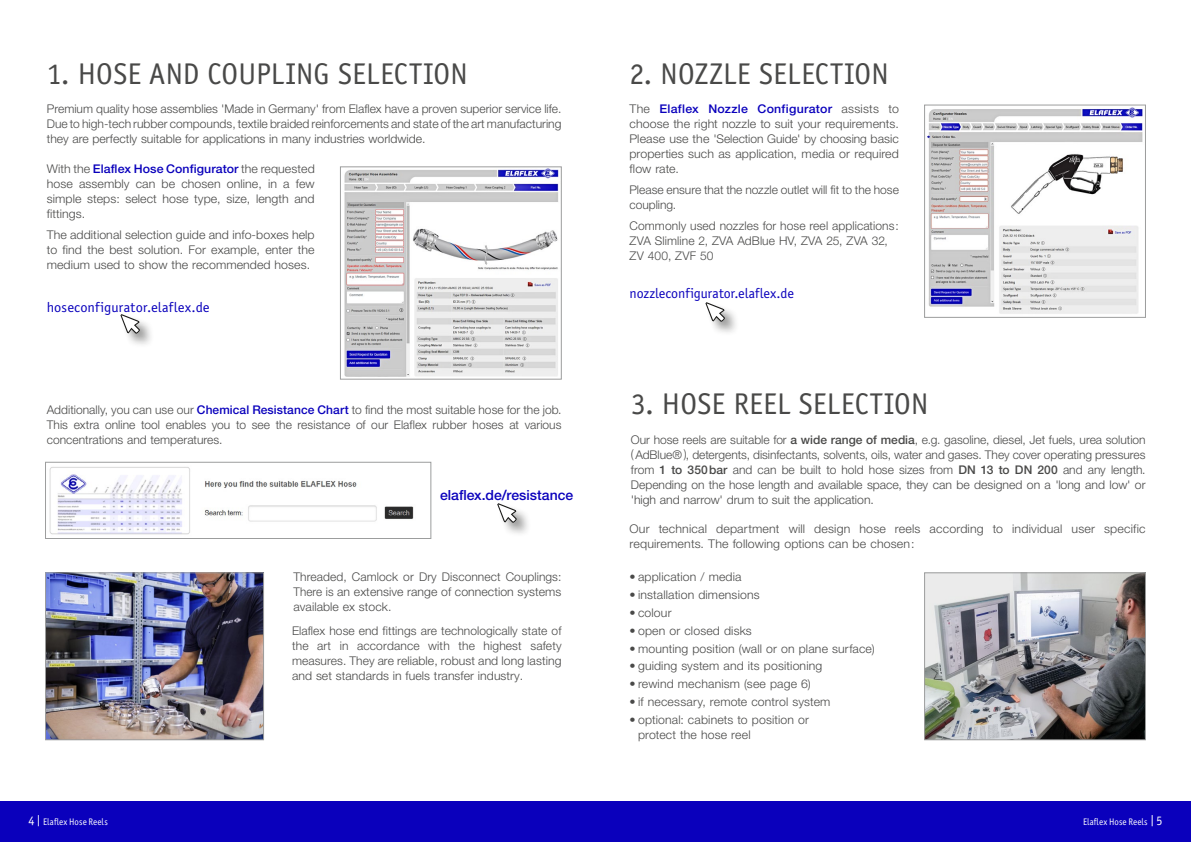
<style>
.page{position:relative;width:1191px;height:842px;background:#fff}
.page>*{position:absolute;margin:0;border:0;box-sizing:border-box;transform-origin:0 0}
.Longcopy_groß{font:30px "Officina Sans ITC Std";letter-spacing:.005em;color:#494948}
.Longcopy_klein{font:30px "Officina Sans ITC Std";letter-spacing:.01em;color:#494948}
.Longcopy_klein-2{font:14px "Officina Sans ITC Std";color:#0a00bc}
.Longcopy_groß-2{font:14px "Officina Sans ITC Std";letter-spacing:.01em;color:#0a00bc}
.Longcopy_klein-3{font:500 14px "Helvetica Neue LTW1 G";color:#0a00bc}
.Longcopy_groß-3{font:300 12px/15px "Helvetica Neue LTW1 G";letter-spacing:.005em;color:#494948;text-align:justify}
.Longcopy_klein-4{font:300 12px/15px "Helvetica Neue LTW1 G";letter-spacing:.01em;color:#494948}
.t1{font:9.5px "Officina Sans ITC Std";letter-spacing:.01em;color:#fff;scale:.93 1}
.s1{font-weight:500;color:#0a00bc}
.s2{font-weight:500}
.s3{font-size:13px}
</style>
<div class="page">
<div style="left:0;top:801px;width:1191px;height:41px;background:#0a00bc"></div>
<img style="left:926px;top:575px;width:217px;height:163px">
<div style="left:924px;top:573px;width:221px;height:167px;border:1px solid #9c9d9d"></div>
<div style="left:497px;top:503px;width:35px;height:35px;background:#1a1a18;opacity:.45"></div>
<svg style="left:497px;top:503px;width:20px;height:20px"></svg>
<img style="left:49px;top:467px;width:365px;height:68px">
<div style="left:45px;top:462px;width:386px;height:77px;border:1px solid #9c9d9d"></div>
<img style="left:344px;top:169px;width:215px;height:208px">
<img style="left:47px;top:575px;width:215px;height:163px">
<div style="left:45px;top:573px;width:219px;height:167px;border:1px solid #9c9d9d"></div>
<img style="left:927px;top:107px;width:216px;height:207px">
<div style="left:924px;top:105px;width:221px;height:212px;border:1px solid #9c9d9d"></div>
<div style="left:120px;top:314px;width:35px;height:35px;background:#1a1a18;opacity:.45"></div>
<svg style="left:120px;top:314px;width:20px;height:20px"></svg>
<div style="left:705px;top:302px;width:35px;height:35px;background:#1a1a18;opacity:.45"></div>
<svg style="left:705px;top:302px;width:20px;height:20px"></svg>
<p class="Longcopy_groß" style="left:47px;top:57px;width:422px">1. HOSE AND COUPLING SELECTION</p>
<p class="Longcopy_groß-3" style="left:47px;top:102px;width:516px">Premium quality hose assemblies 'Made in Germany' from Elaflex have a proven superior service life.<br>Due to high-tech rubber compounds, textile braided reinforcements and state of the art manufacturing they are perfectly suitable for applications in many industries worldwide.</p>
<p class="Longcopy_groß-3" style="left:47px;top:161px;width:269px">With the <span class="s1">Elaflex Hose Configurator</span> the requested hose assembly can be chosen online, in a few simple steps: select hose type, size, length and fittings.</p>
<p class="Longcopy_groß-3" style="left:47px;top:227px;width:269px">The additional selection guide and info-boxes help to find the best solution. For example, enter the medium used to show the recommended hoses.</p>
<p class="Longcopy_groß-2" style="left:47px;top:299px;width:164px">hoseconfigurator.elaflex.de</p>
<p class="Longcopy_groß-3" style="left:47px;top:402px;width:516px">Additionally, you can use our <span class="s1">Chemical Resistance Chart</span> to find the most suitable hose for the job.<br>This extra online tool enables you to see the resistance of our Elaflex rubber hoses at various concentrations and temperatures.</p>
<p class="Longcopy_klein-3" style="left:440px;top:486px;width:135px">elaflex.de/resistance</p>
<p class="Longcopy_groß-3" style="left:293px;top:569px;width:269px">Threaded, Camlock or Dry Disconnect Couplings:<br>There is an extensive range of connection systems available ex stock.</p>
<p class="Longcopy_klein-4" style="left:292px;top:623px;width:271px;text-align:justify">Elaflex hose end fittings are technologically state of the art in accordance with the highest safety measures. They are reliable, robust and long lasting and set standards in fuels transfer industry.</p>
<p class="Longcopy_klein" style="left:629px;top:57px;width:261px">2. NOZZLE SELECTION</p>
<p class="Longcopy_klein-4" style="left:629px;top:102px;width:271px;text-align:justify">The <span class="s1">Elaflex Nozzle Configurator</span> assists to choose the right nozzle to suit your requirements.<br>Please use the 'Selection Guide' by choosing basic properties such as application, media or required flow rate.</p>
<p class="Longcopy_klein-4" style="left:629px;top:182px;width:271px">Please ensure that the nozzle outlet will fit to the hose coupling.</p>
<p class="Longcopy_klein-4" style="left:629px;top:218px;width:271px">Commonly used nozzles for hose reel applications:</p>
<p class="Longcopy_klein-4" style="left:629px;top:233px;width:260px">ZVA Slimline 2, ZVA AdBlue HV, ZVA 25, ZVA 32,<br>ZV 400, ZVF 50</p>
<p class="Longcopy_klein-2" style="left:629px;top:285px;width:166px">nozzleconfigurator.elaflex.de</p>
<p class="Longcopy_groß" style="left:631px;top:386px;width:299px">3. HOSE REEL SELECTION</p>
<p class="Longcopy_groß-3" style="left:631px;top:432px;width:516px">Our hose reels are suitable for <span class="s2">a wide range of media</span>, e.g. gasoline, diesel, Jet fuels, urea solution (AdBlue®), detergents, disinfectants, solvents, oils, water and gases. They cover operating pressures from <span class="s2">1 to 350bar</span> and can be built to hold hose sizes from <span class="s2">DN 13 to DN 200</span> and any length.<br>Depending on the hose length and available space, they can be designed on a 'long and low' or 'high and narrow' drum to suit the application.</p>
<p class="Longcopy_klein-4" style="left:629px;top:521px;width:517px">Our technical department will design hose reels according to individual user specific requirements. The following options can be chosen:</p>
<p class="Longcopy_klein-4" style="left:629px;top:569px;width:114px">• application / media</p>
<p class="Longcopy_klein-4" style="left:629px;top:587px;width:132px">• installation dimensions</p>
<p class="Longcopy_klein-4" style="left:629px;top:605px;width:43px">• colour</p>
<p class="Longcopy_klein-4" style="left:629px;top:623px;width:124px">• open or closed disks</p>
<p class="Longcopy_klein-4" style="left:629px;top:641px;width:247px">• mounting position (wall or on plane surface)</p>
<p class="Longcopy_klein-4" style="left:629px;top:659px;width:194px">• guiding system and its positioning</p>
<p class="Longcopy_klein-4" style="left:629px;top:676px;width:183px">• rewind mechanism (see page 6)</p>
<p class="Longcopy_klein-4" style="left:629px;top:694px;width:202px">• if necessary, remote control system</p>
<p class="Longcopy_klein-4" style="left:638px;top:712px;width:172px;text-indent:-9px">• optional: cabinets to position or protect the hose reel</p>
<p class="t1" style="left:28px;top:816px;width:87px"><span class="s3">4 |</span> Elaflex Hose Reels</p>
<p class="t1" style="left:1083px;top:816px;width:87px">Elaflex Hose Reels <span class="s3">| 5</span></p>
</div>
